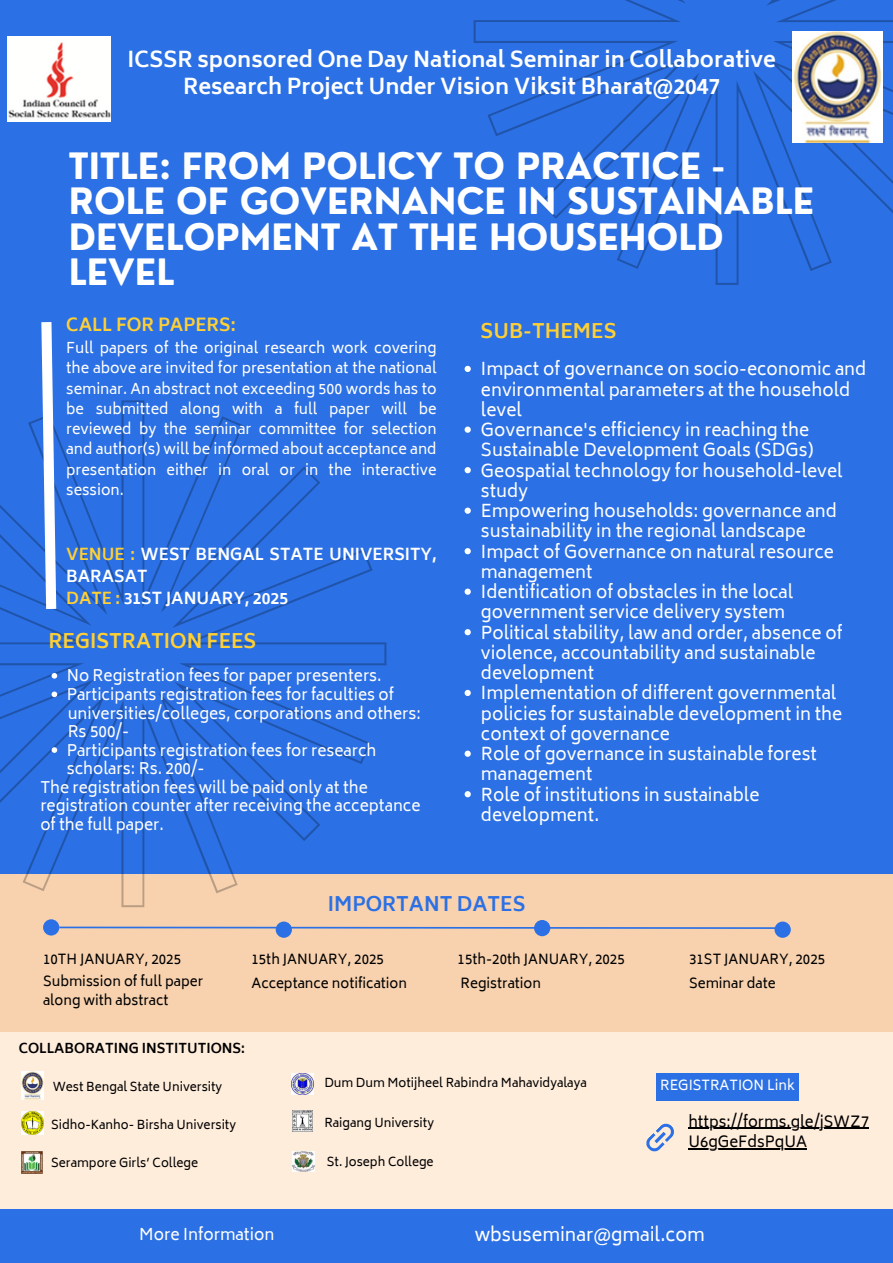
<style>
.page{position:relative;width:893px;height:1263px;background:#2b70e4}
.page>*{position:absolute;margin:0;border:0;box-sizing:border-box;transform-origin:0 0}
.t1{font:700 35.47px/35.4px "Nourd";color:#fff}
.t2{font:700 21.23px/27.6px "Biryani";color:#fff;text-align:center}
.t3{font:700 19.5px "Biryani";color:#ffd034}
.t4{font:700 19.5px "Biryani";color:#2b70e4}
.t5{font:18px "Biryani";color:#fff}
.t6{font:700 17.48px "Biryani";color:#ffd034}
.t7{font:17.25px/20.2px "Biryani";color:#fff}
.t8{font:700 15.98px/21.9px "Biryani";color:#fff}
.t9{font:15.75px "Biryani";color:#fff}
.t10{font:15.52px/18.6px "Biryani";color:#fff}
.t11{font:15px "Biryani";color:#000}
.t12{font:14.48px/20.2px "Biryani";color:#fff;text-align:justify}
.t13{font:13.5px/18.6px "Biryani";color:#000}
.t14{font:13.5px "Biryani";color:#fff}
.t15{font:700 13.27px "Biryani";color:#000}
.t16{font:12px "Biryani";color:#000}
.s1{color:#ffd034}
</style>
<div class="page">
<div style="left:0;top:965px;width:892px;height:244px;background:#ffeddc"></div>
<div style="left:0;top:874px;width:893px;height:157px;background:#f8d2af"></div>
<svg style="left:59px;top:926px;width:715px;height:4px"></svg>
<div style="left:43px;top:919px;width:16px;height:16px;background:#2b70e4;border-radius:50%"></div>
<div style="left:276px;top:921px;width:16px;height:17px;background:#2b70e4;border-radius:50%"></div>
<div style="left:534px;top:920px;width:16px;height:16px;background:#2b70e4;border-radius:50%"></div>
<div style="left:774px;top:921px;width:17px;height:17px;background:#2b70e4;border-radius:50%"></div>
<svg style="left:646px;top:1123px;width:28px;height:29px"></svg>
<svg style="left:473px;top:0;width:420px;height:285px"></svg>
<svg style="left:0;top:400px;width:386px;height:507px"></svg>
<svg style="left:36px;top:322px;width:25px;height:297px"></svg>
<img style="left:8px;top:36px;width:103px;height:85px">
<img style="left:792px;top:32px;width:90px;height:111px">
<img style="left:21px;top:1072px;width:22px;height:28px">
<img style="left:21px;top:1111px;width:23px;height:23px">
<img style="left:22px;top:1152px;width:20px;height:21px">
<img style="left:292px;top:1073px;width:21px;height:22px">
<img style="left:293px;top:1111px;width:20px;height:20px">
<img style="left:293px;top:1152px;width:21px;height:20px">
<div style="left:656px;top:1073px;width:143px;height:28px;background:#2b70e4"></div>
<hr style="left:688px;top:1128px;width:181px;height:1px;background:#000">
<hr style="left:688px;top:1148px;width:119px;height:1px;background:#000">
<svg style="left:52px;top:673px;width:5px;height:6px"></svg>
<svg style="left:52px;top:691px;width:5px;height:6px"></svg>
<svg style="left:52px;top:747px;width:5px;height:6px"></svg>
<svg style="left:464px;top:366px;width:7px;height:6px"></svg>
<svg style="left:464px;top:427px;width:7px;height:6px"></svg>
<svg style="left:464px;top:467px;width:7px;height:6px"></svg>
<svg style="left:464px;top:508px;width:7px;height:6px"></svg>
<svg style="left:464px;top:548px;width:7px;height:6px"></svg>
<svg style="left:464px;top:589px;width:7px;height:6px"></svg>
<svg style="left:464px;top:629px;width:7px;height:6px"></svg>
<svg style="left:464px;top:690px;width:7px;height:6px"></svg>
<svg style="left:464px;top:751px;width:7px;height:6px"></svg>
<svg style="left:464px;top:791px;width:7px;height:6px"></svg>
<p class="t2" style="left:127px;top:46px;width:650px">ICSSR sponsored One Day National Seminar in Collaborative<br>Research Project Under Vision Viksit Bharat@2047</p>
<p class="t1" style="left:69px;top:148px;width:747px">TITLE: FROM POLICY TO PRACTICE -<br>ROLE OF GOVERNANCE IN SUSTAINABLE<br>DEVELOPMENT AT THE HOUSEHOLD<br>LEVEL</p>
<p class="t3" style="left:480px;top:319px;width:137px">SUB-THEMES</p>
<p class="t6" style="left:66px;top:314px;width:171px">CALL FOR PAPERS:</p>
<p class="t12" style="left:66px;top:338px;width:372px">Full papers of the original research work covering the above are invited for presentation at the national seminar. An abstract not exceeding 500 words has to be submitted along with a full paper will be reviewed by the seminar committee for selection and author(s) will be informed about acceptance and presentation either in oral or in the interactive session.</p>
<p class="t7" style="left:481px;top:359px;width:387px">Impact of governance on socio-economic and environmental parameters at the household level</p>
<p class="t7" style="left:481px;top:420px;width:334px">Governance's efficiency in reaching the<br>Sustainable Development Goals (SDGs)</p>
<p class="t7" style="left:481px;top:461px;width:363px">Geospatial technology for household-level study</p>
<p class="t7" style="left:481px;top:501px;width:357px">Empowering households: governance and sustainability in the regional landscape</p>
<p class="t7" style="left:481px;top:542px;width:354px">Impact of Governance on natural resource management</p>
<p class="t7" style="left:481px;top:582px;width:314px">Identification of obstacles in the local government service delivery system</p>
<p class="t7" style="left:481px;top:623px;width:363px">Political stability, law and order, absence of violence, accountability and sustainable development</p>
<p class="t7" style="left:481px;top:683px;width:363px">Implementation of different governmental policies for sustainable development in the context of governance</p>
<p class="t7" style="left:481px;top:744px;width:337px">Role of governance in sustainable forest management</p>
<p class="t7" style="left:481px;top:785px;width:280px">Role of institutions in sustainable development.</p>
<p class="t8" style="left:66px;top:544px;width:372px"><span class="s1">VENUE :</span> WEST BENGAL STATE UNIVERSITY,<br>BARASAT<br><span class="s1">DATE :</span> 31ST JANUARY, 2025</p>
<p class="t3" style="left:49px;top:630px;width:209px">REGISTRATION FEES</p>
<p class="t10" style="left:67px;top:667px;width:316px">No Registration fees for paper presenters.</p>
<p class="t10" style="left:67px;top:685px;width:329px">Participants registration fees for faculties of</p>
<p class="t10" style="left:68px;top:704px;width:355px">universities/colleges, corporations and others:<br>Rs 500/-</p>
<p class="t10" style="left:67px;top:741px;width:311px">Participants registration fees for research scholars: Rs. 200/-</p>
<p class="t10" style="left:40px;top:778px;width:382px">The registration fees will be paid only at the registration counter after receiving the acceptance of the full paper.</p>
<p class="t4" style="left:328px;top:893px;width:199px">IMPORTANT DATES</p>
<h2 class="t13" style="left:43px;top:950px;width:140px">10TH JANUARY, 2025</h2>
<p class="t13" style="left:251px;top:950px;width:134px">15th JANUARY, 2025</p>
<p class="t13" style="left:689px;top:950px;width:138px">31ST JANUARY, 2025</p>
<p class="t13" style="left:458px;top:950px;width:169px">15th-20th JANUARY, 2025</p>
<p class="t13" style="left:43px;top:972px;width:162px">Submission of full paper along with abstract</p>
<p class="t13" style="left:251px;top:974px;width:157px">Acceptance notification</p>
<p class="t13" style="left:460px;top:974px;width:82px">Registration</p>
<p class="t13" style="left:689px;top:974px;width:88px">Seminar date</p>
<h6 class="t15" style="left:19px;top:1040px;width:228px">COLLABORATING INSTITUTIONS:</h6>
<p class="t16" style="left:53px;top:1080px;width:171px">West Bengal State University</p>
<p class="t16" style="left:51px;top:1118px;width:186px">Sidho-Kanho- Birsha University</p>
<p class="t16" style="left:324px;top:1076px;width:264px">Dum Dum Motijheel Rabindra Mahavidyalaya</p>
<p class="t16" style="left:324px;top:1116px;width:111px">Raigang University</p>
<p class="t16" style="left:51px;top:1156px;width:148px">Serampore Girls’ College</p>
<h6 class="t16" style="left:327px;top:1154px;width:108px">St. Joseph College</h6>
<p class="t14" style="left:660px;top:1077px;width:136px">REGISTRATION Link</p>
<h6 class="t11" style="left:688px;top:1112px;width:182px">https://forms.gle/jSWZ7</h6>
<h2 class="t11" style="left:688px;top:1133px;width:120px">U6gGeFdsPqUA</h2>
<p class="t9" style="left:139px;top:1226px;width:137px">More Information</p>
<p class="t5" style="left:475px;top:1224px;width:231px">wbsuseminar@gmail.com</p>
</div>
